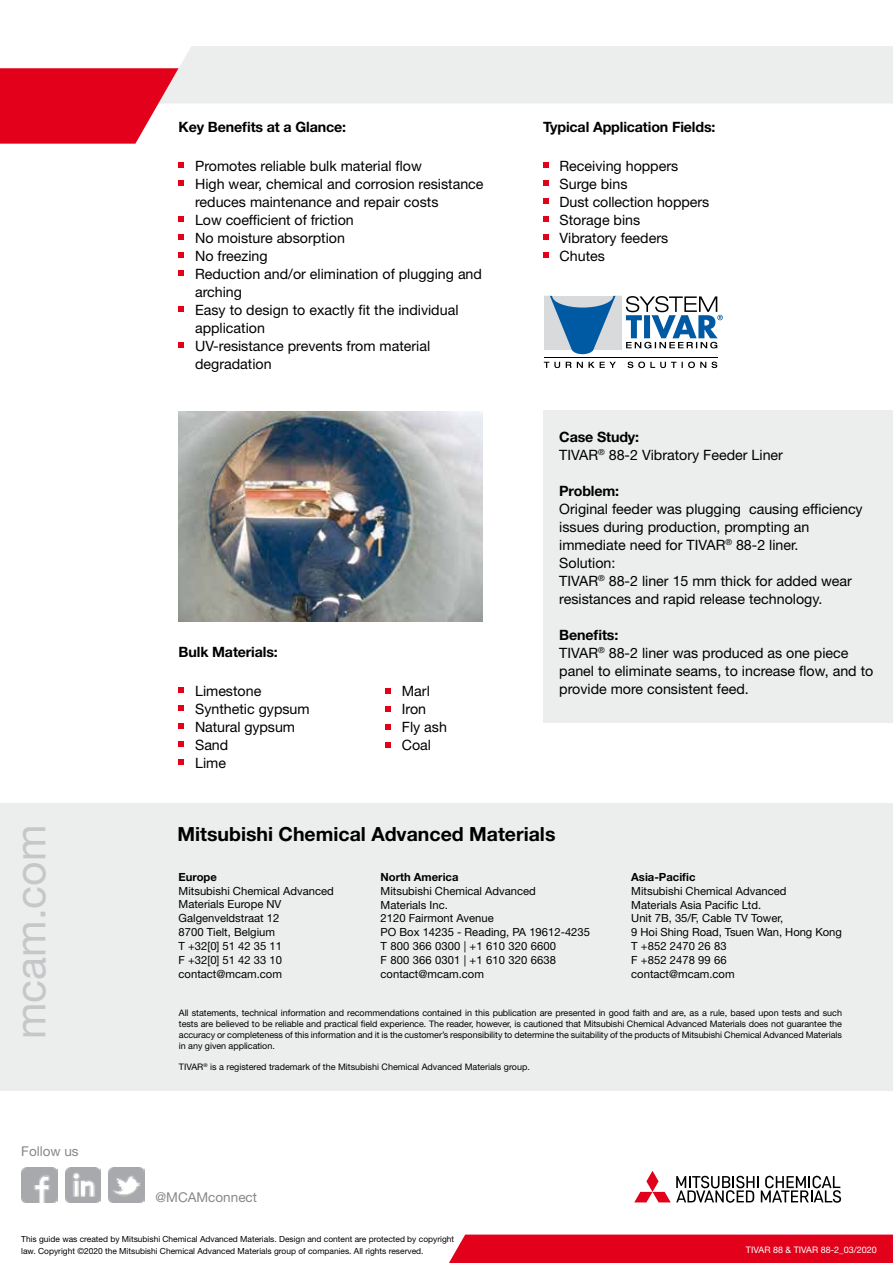
<style>
.page{position:relative;width:893px;height:1263px;background:#fff}
.page>*{position:absolute;margin:0;border:0;box-sizing:border-box;transform-origin:0 0}
.t1{font:42.75px "Helvetica Neue LT Std";color:#c6c7c8}
.t2{font:700 19.5px "Helvetica Neue LT Std";color:#000}
.t3{font:14.25px/18px "Helvetica Neue LT Std";color:#000}
.t4{font:700 14.25px "Helvetica Neue LT Std";letter-spacing:-.01em;color:#000}
.t5{font:13.5px "Helvetica Neue LT Std";color:#87888a}
.t6{font:11.25px/13.8px "Helvetica Neue LT Std";color:#000}
.t7{font:700 11.25px "Helvetica Neue LT Std";color:#000}
.t8{font:9px/10.8px "Helvetica Neue LT Std";color:#000;text-align:justify}
.t9{font:9px "Helvetica Neue LT Std";color:#fff}
.t10{font:8.4px/11.4px "Helvetica Neue LT Std";color:#000}
.s1{font-weight:700}
</style>
<div class="page">
<svg style="left:544px;top:362px;width:173px;height:6px"></svg>
<svg style="left:544px;top:296px;width:179px;height:58px"></svg>
<hr style="left:544px;top:357px;width:173px;height:1px;background:#000">
<div style="left:449px;top:1234px;width:444px;height:29px;background:#e2001a"></div>
<svg style="left:0;top:46px;width:893px;height:98px"></svg>
<svg style="left:634px;top:1171px;width:207px;height:32px"></svg>
<svg style="left:179px;top:163px;width:5px;height:5px"></svg>
<svg style="left:179px;top:181px;width:5px;height:5px"></svg>
<svg style="left:179px;top:217px;width:5px;height:5px"></svg>
<svg style="left:179px;top:235px;width:5px;height:5px"></svg>
<svg style="left:179px;top:253px;width:5px;height:5px"></svg>
<svg style="left:179px;top:271px;width:5px;height:5px"></svg>
<svg style="left:179px;top:307px;width:5px;height:5px"></svg>
<svg style="left:179px;top:343px;width:5px;height:5px"></svg>
<svg style="left:543px;top:163px;width:6px;height:5px"></svg>
<svg style="left:543px;top:181px;width:6px;height:5px"></svg>
<svg style="left:543px;top:199px;width:6px;height:5px"></svg>
<svg style="left:543px;top:217px;width:6px;height:5px"></svg>
<svg style="left:543px;top:235px;width:6px;height:5px"></svg>
<svg style="left:543px;top:253px;width:6px;height:5px"></svg>
<svg style="left:179px;top:687px;width:5px;height:6px"></svg>
<svg style="left:179px;top:705px;width:5px;height:6px"></svg>
<svg style="left:179px;top:723px;width:5px;height:6px"></svg>
<svg style="left:179px;top:741px;width:5px;height:6px"></svg>
<svg style="left:179px;top:759px;width:5px;height:6px"></svg>
<svg style="left:385px;top:688px;width:6px;height:6px"></svg>
<svg style="left:385px;top:706px;width:6px;height:6px"></svg>
<svg style="left:385px;top:724px;width:6px;height:6px"></svg>
<svg style="left:385px;top:742px;width:6px;height:6px"></svg>
<img style="left:22px;top:1167px;width:35px;height:36px">
<img style="left:65px;top:1167px;width:36px;height:36px">
<img style="left:109px;top:1167px;width:35px;height:36px">
<img style="left:179px;top:411px;width:304px;height:210px">
<div style="left:543px;top:410px;width:350px;height:313px;background:#eceded"></div>
<div style="left:0;top:803px;width:893px;height:288px;background:#eceded"></div>
<h1 class="t1" style="left:5px;top:1039px;width:216px;rotate:-90deg">mcam.com</h1>
<p class="t5" style="left:21px;top:1143px;width:59px">Follow us</p>
<p class="t4" style="left:179px;top:118px;width:169px">Key Benefits at a Glance:</p>
<p class="t3" style="left:195px;top:157px;width:290px">Promotes reliable bulk material flow<br>High wear, chemical and corrosion resistance reduces maintenance and repair costs<br>Low coefficient of friction<br>No moisture absorption<br>No freezing<br>Reduction and/or elimination of plugging and arching<br>Easy to design to exactly fit the individual application<br>UV-resistance prevents from material degradation</p>
<p class="t4" style="left:179px;top:643px;width:101px">Bulk Materials:</p>
<p class="t3" style="left:195px;top:681px;width:116px">Limestone<br>Synthetic gypsum<br>Natural gypsum<br>Sand<br>Lime</p>
<p class="t3" style="left:402px;top:682px;width:47px">Marl<br>Iron<br>Fly ash<br>Coal</p>
<p class="t4" style="left:543px;top:118px;width:174px">Typical Application Fields:</p>
<p class="t3" style="left:559px;top:157px;width:151px">Receiving hoppers<br>Surge bins<br>Dust collection hoppers<br>Storage bins<br>Vibratory feeders<br>Chutes</p>
<p class="t3" style="left:559px;top:427px;width:225px"><span class="s1">Case Study:<br></span>TIVAR<sup>®</sup> 88-2 Vibratory Feeder Liner</p>
<p class="t4" style="left:559px;top:482px;width:61px">Problem:</p>
<p class="t3" style="left:559px;top:499px;width:305px">Original feeder was plugging causing efficiency issues during production, prompting an immediate need for TIVAR<sup>®</sup> 88-2 liner.<br>Solution:<br>TIVAR<sup>®</sup> 88-2 liner 15 mm thick for added wear resistances and rapid release technology.</p>
<p class="t3" style="left:559px;top:625px;width:316px"><span class="s1">Benefits:<br></span>TIVAR<sup>®</sup> 88-2 liner was produced as one piece panel to eliminate seams, to increase flow, and to provide more consistent feed.</p>
<h2 class="t2" style="left:178px;top:822px;width:379px">Mitsubishi Chemical Advanced Materials</h2>
<p class="t7" style="left:179px;top:870px;width:40px">Europe</p>
<p class="t6" style="left:179px;top:884px;width:157px">Mitsubishi Chemical Advanced<br>Materials Europe NV<br>Galgenveldstraat 12<br>8700 Tielt, Belgium<br>T +32[0] 51 42 35 11<br>F +32[0] 51 42 33 10 contact@mcam.com</p>
<p class="t7" style="left:381px;top:870px;width:79px">North America</p>
<p class="t6" style="left:381px;top:884px;width:211px">Mitsubishi Chemical Advanced<br>Materials Inc.<br>2120 Fairmont Avenue<br>PO Box 14235 - Reading, PA 19612-4235<br>T 800 366 0300 | +1 610 320 6600<br>F 800 366 0301 | +1 610 320 6638 contact@mcam.com</p>
<p class="t7" style="left:631px;top:870px;width:66px">Asia-Pacific</p>
<p class="t6" style="left:631px;top:884px;width:212px">Mitsubishi Chemical Advanced<br>Materials Asia Pacific Ltd.<br>Unit 7B, 35/F, Cable TV Tower,<br>9 Hoi Shing Road, Tsuen Wan, Hong Kong<br>T +852 2470 26 83<br>F +852 2478 99 66<br>contact@mcam.com</p>
<p class="t8" style="left:179px;top:1007px;width:665px">All statements, technical information and recommendations contained in this publication are presented in good faith and are, as a rule, based upon tests and such tests are believed to be reliable and practical field experience. The reader, however, is cautioned that Mitsubishi Chemical Advanced Materials does not guarantee the accuracy or completeness of this information and it is the customer’s responsibility to determine the suitability of the products of Mitsubishi Chemical Advanced Materials in any given application.</p>
<p class="t8" style="left:179px;top:1061px;width:353px">TIVAR<sup>®</sup> is a registered trademark of the Mitsubishi Chemical Advanced Materials group.</p>
<p class="t5" style="left:155px;top:1189px;width:103px">@MCAMconnect</p>
<p class="t10" style="left:21px;top:1233px;width:434px">This guide was created by Mitsubishi Chemical Advanced Materials. Design and content are protected by copyright law. Copyright ©2020 the Mitsubishi Chemical Advanced Materials group of companies. All rights reserved.</p>
<p class="t9" style="left:746px;top:1245px;width:132px">TIVAR 88 &amp; TIVAR 88-2_03/2020</p>
</div>
